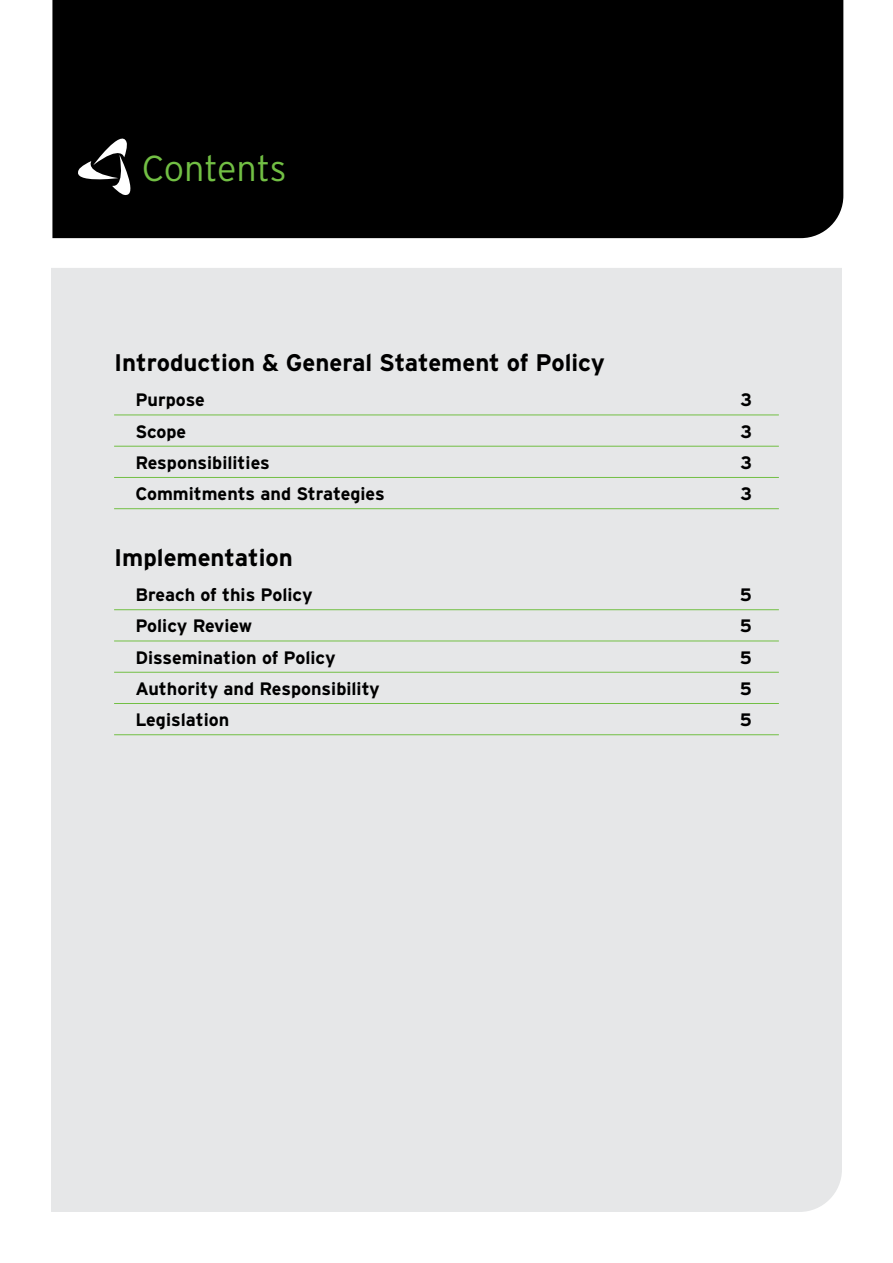
<style>
.page{position:relative;width:893px;height:1263px;background:#fff}
.page>*{position:absolute;margin:0;border:0;box-sizing:border-box;transform-origin:0 0}
.t1{font:300 36px "Interstate";letter-spacing:-.005em;color:#72bf44}
.t2{font:700 24px "Interstate";color:#000}
.t3{font:700 18px "Interstate";color:#000}
</style>
<div class="page">
<div style="left:51px;top:268px;width:791px;height:944px;background:#e6e7e8"></div>
<div style="left:52px;top:0;width:791px;height:238px;background:#000"></div>
<hr style="left:114px;top:415px;width:665px;height:1px;background:#72bf44">
<hr style="left:114px;top:446px;width:665px;height:1px;background:#72bf44">
<hr style="left:114px;top:477px;width:665px;height:1px;background:#72bf44">
<hr style="left:114px;top:508px;width:665px;height:1px;background:#72bf44">
<hr style="left:114px;top:609px;width:665px;height:1px;background:#72bf44">
<hr style="left:114px;top:641px;width:665px;height:1px;background:#72bf44">
<hr style="left:114px;top:672px;width:665px;height:1px;background:#72bf44">
<hr style="left:114px;top:703px;width:665px;height:1px;background:#72bf44">
<hr style="left:114px;top:734px;width:665px;height:1px;background:#72bf44">
<svg style="left:78px;top:139px;width:52px;height:56px"></svg>
<h1 class="t1" style="left:142px;top:148px;width:146px">Contents</h1>
<h2 class="t2" style="left:114px;top:349px;width:492px">Introduction &amp; General Statement of Policy</h2>
<p class="t3" style="left:135px;top:390px;width:71px">Purpose</p>
<p class="t3" style="left:740px;top:390px;width:13px">3</p>
<p class="t3" style="left:135px;top:421px;width:52px">Scope</p>
<p class="t3" style="left:740px;top:421px;width:13px">3</p>
<p class="t3" style="left:135px;top:452px;width:136px">Responsibilities</p>
<p class="t3" style="left:740px;top:452px;width:13px">3</p>
<p class="t3" style="left:135px;top:484px;width:251px">Commitments and Strategies</p>
<p class="t3" style="left:740px;top:484px;width:13px">3</p>
<h2 class="t2" style="left:114px;top:544px;width:180px">Implementation</h2>
<p class="t3" style="left:135px;top:585px;width:179px">Breach of this Policy</p>
<p class="t3" style="left:740px;top:585px;width:14px">5</p>
<p class="t3" style="left:135px;top:616px;width:118px">Policy Review</p>
<p class="t3" style="left:740px;top:616px;width:14px">5</p>
<p class="t3" style="left:135px;top:647px;width:202px">Dissemination of Policy</p>
<p class="t3" style="left:740px;top:647px;width:14px">5</p>
<p class="t3" style="left:135px;top:678px;width:246px">Authority and Responsibility</p>
<p class="t3" style="left:740px;top:678px;width:14px">5</p>
<p class="t3" style="left:135px;top:710px;width:96px">Legislation</p>
<p class="t3" style="left:740px;top:710px;width:14px">5</p>
</div>
